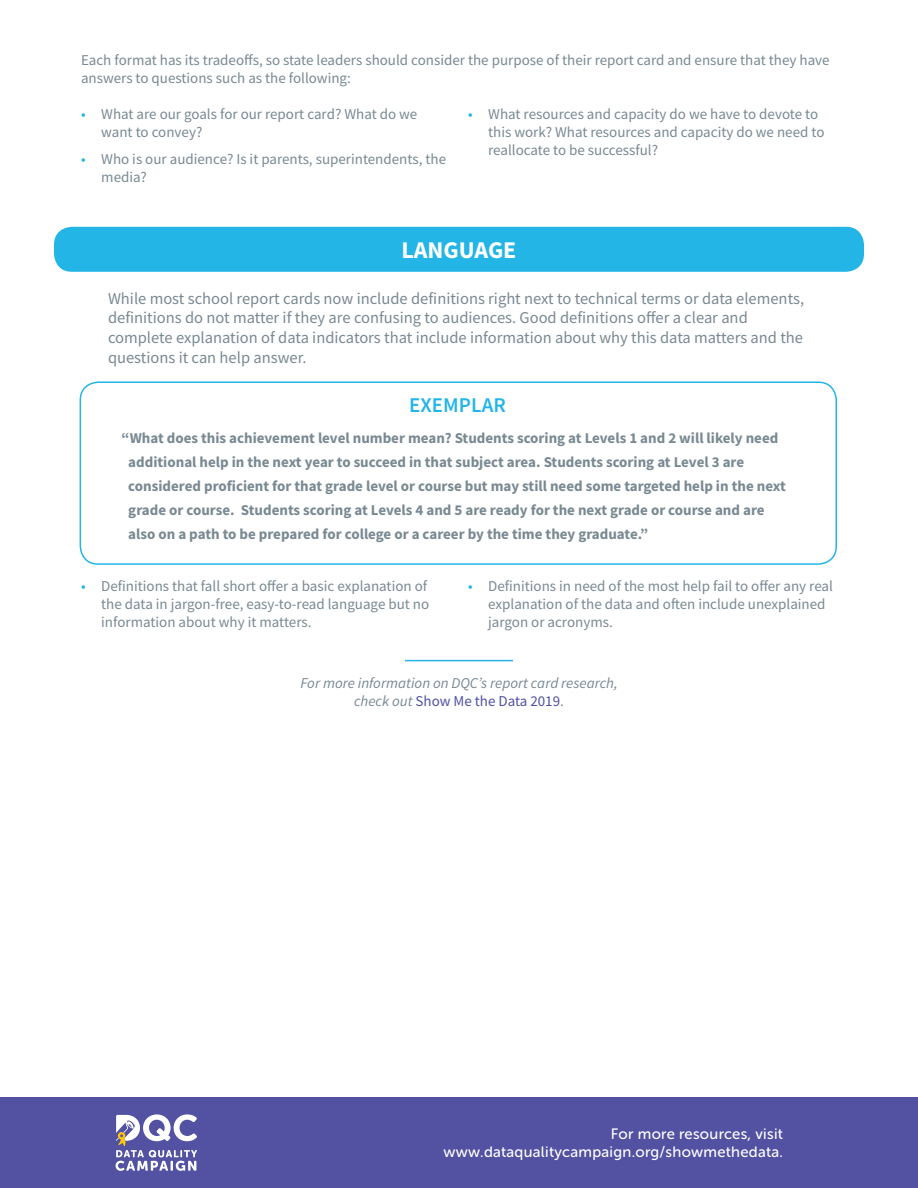
<style>
.page{position:relative;width:918px;height:1188px;background:#fff}
.page>*{position:absolute;margin:0;border:0;box-sizing:border-box;transform-origin:0 0}
.t1{font:700 24px "Source Sans Pro";color:#fff}
.t2{font:600 21px "Source Sans Pro";color:#22b5e6}
.t3{font:16.5px/19.6px "Source Sans Pro";color:#798992}
.t4{font:15px/18px "Source Sans Pro";color:#798992}
.t5{font:700 15px/24px "Source Sans Pro";color:#798992}
.t6{font:italic 15px/18px "Source Sans Pro";color:#798992;text-align:center}
.t7{font:15px/18px "Museo Sans Rounded 500";letter-spacing:.02em;color:#fff;text-align:right}
.s1{color:#22b5e6}
.s2{font-style:normal;color:#5251a2}
.s3{font-style:normal}
</style>
<div class="page">
<hr style="left:405px;top:660px;width:108px;height:1px;background:#22b5e6">
<div style="left:0;top:1097px;width:918px;height:91px;background:#5251a2"></div>
<svg style="left:116px;top:1114px;width:81px;height:57px"></svg>
<div style="left:54px;top:227px;width:810px;height:45px;background:#22b5e6;border-radius:18px"></div>
<div style="left:80px;top:381px;width:757px;height:184px;border:2px solid #22b5e6;border-radius:18px"></div>
<p class="t4" style="left:81px;top:51px;width:750px">Each format has its tradeoffs, so state leaders should consider the purpose of their report card and ensure that they have answers to questions such as the following:</p>
<p class="t4" style="left:101px;top:105px;width:318px;text-indent:-20px"><span class="s1">•</span> What are our goals for our report card? What do we want to convey?</p>
<p class="t4" style="left:101px;top:150px;width:346px;text-indent:-20px"><span class="s1">•</span> Who is our audience? Is it parents, superintendents, the media?</p>
<p class="t4" style="left:488px;top:105px;width:338px;text-indent:-20px"><span class="s1">•</span> What resources and capacity do we have to devote to this work? What resources and capacity do we need to reallocate to be successful?</p>
<h1 class="t1" style="left:402px;top:234px;width:116px">LANGUAGE</h1>
<p class="t3" style="left:108px;top:289px;width:698px">While most school report cards now include definitions right next to technical terms or data elements, definitions do not matter if they are confusing to audiences. Good definitions offer a clear and complete explanation of data indicators that include information about why this data matters and the questions it can help answer.</p>
<h2 class="t2" style="left:409px;top:391px;width:98px">EXEMPLAR</h2>
<p class="t5" style="left:128px;top:426px;width:659px;text-indent:-7px">“What does this achievement level number mean? Students scoring at Levels 1 and 2 will likely need additional help in the next year to succeed in that subject area. Students scoring at Level 3 are considered proficient for that grade level or course but may still need some targeted help in the next grade or course. Students scoring at Levels 4 and 5 are ready for the next grade or course and are also on a path to be prepared for college or a career by the time they graduate.”</p>
<p class="t4" style="left:101px;top:577px;width:330px;text-indent:-20px"><span class="s1">•</span> Definitions that fall short offer a basic explanation of the data in jargon-free, easy-to-read language but no information about why it matters.</p>
<p class="t4" style="left:488px;top:577px;width:346px;text-indent:-20px"><span class="s1">•</span> Definitions in need of the most help fail to offer any real explanation of the data and often include unexplained jargon or acronyms.</p>
<p class="t6" style="left:300px;top:674px;width:319px">For more information on DQC’s report card research, check out <span class="s2">Show Me the Data 2019</span><span class="s3">.</span></p>
<p class="t7" style="left:444px;top:1125px;width:341px">For more resources, visit www.dataqualitycampaign.org/showmethedata.</p>
</div>
